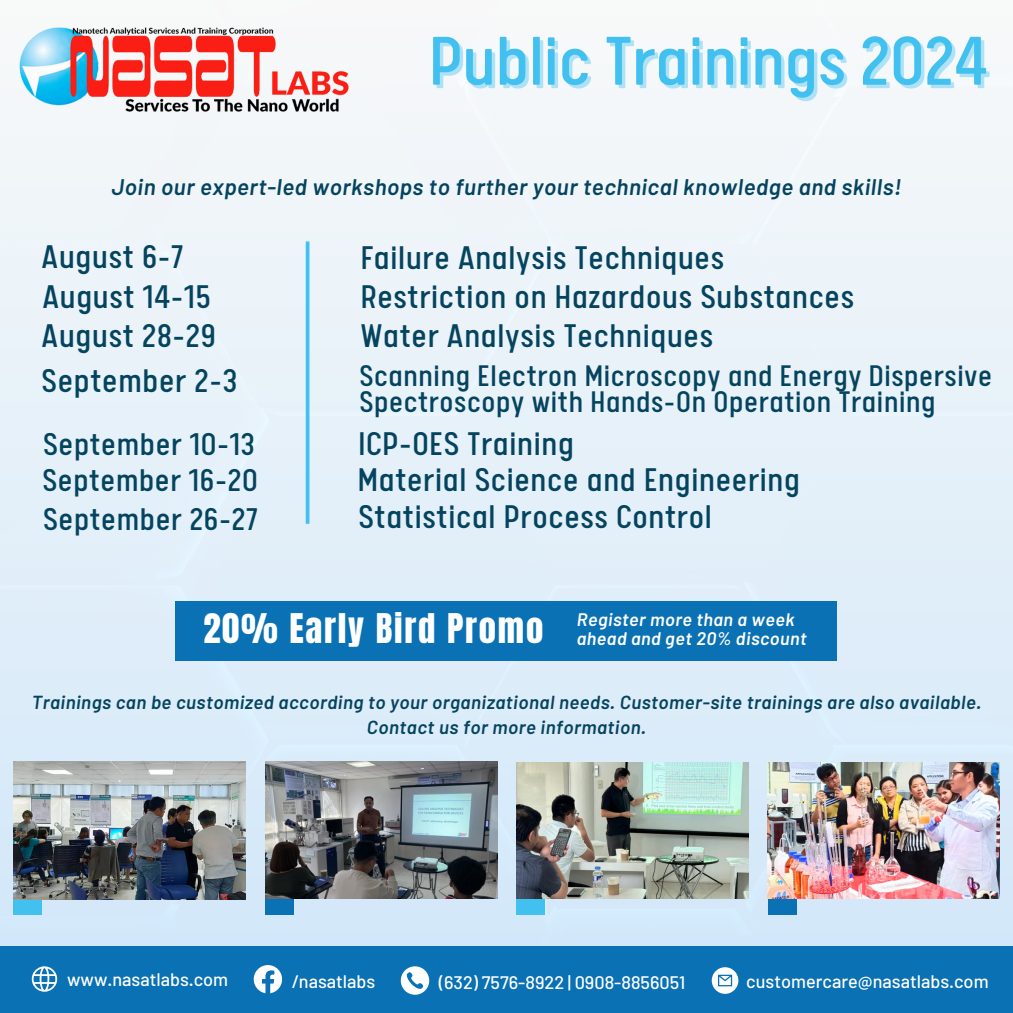
<style>
.page{position:relative;width:1013px;height:1013px;background:#fff}
.page>*{position:absolute;margin:0;border:0;box-sizing:border-box;transform-origin:0 0}
.t1{font:77.5px "Calps";color:#42c1f0}
.t2{font:36.88px "Calps Sans";letter-spacing:.02em;color:#05445e}
.t3{font:35.38px "Calps Sans";letter-spacing:.02em;color:#05445e}
.t4{font:34.75px "Anton";letter-spacing:.05em;color:#fff}
.t5{font:33.5px/26.4px "Calps Sans";letter-spacing:.02em;color:#05445e}
.t6{font:italic 600 22.62px "Barlow";letter-spacing:.025em;color:#05445e}
.t7{font:italic 600 18.88px "Barlow";letter-spacing:.025em;color:#05445e}
.t8{font:500 18.12px "Barlow";color:#fff}
.t9{font:italic 600 18.12px/19.1px "Barlow";letter-spacing:.025em;color:#fff}
</style>
<div class="page">
<img style="left:0;top:88px;width:1012px;height:858px">
<div style="left:265px;top:881px;width:28px;height:33px;background:#0971b4"></div>
<div style="left:14px;top:881px;width:28px;height:33px;background:#42c1f0"></div>
<div style="left:516px;top:881px;width:28px;height:33px;background:#42c1f0"></div>
<div style="left:768px;top:881px;width:28px;height:33px;background:#0971b4"></div>
<img style="left:265px;top:761px;width:232px;height:137px">
<img style="left:14px;top:761px;width:231px;height:138px">
<img style="left:516px;top:762px;width:232px;height:136px">
<img style="left:768px;top:762px;width:231px;height:136px">
<div style="left:0;top:946px;width:1012px;height:66px;background:#0971b4"></div>
<svg style="left:254px;top:965px;width:28px;height:28px"></svg>
<svg style="left:401px;top:966px;width:28px;height:28px"></svg>
<svg style="left:711px;top:967px;width:27px;height:26px"></svg>
<svg style="left:718px;top:974px;width:14px;height:12px"></svg>
<svg style="left:32px;top:966px;width:25px;height:25px"></svg>
<img style="left:14px;top:27px;width:338px;height:105px">
<hr style="left:306px;top:241px;width:3px;height:283px;background:#42c1f0">
<div style="left:176px;top:601px;width:661px;height:59px;background:#0971b4"></div>
<h2 class="t1" style="left:429px;top:29px;width:560px">Public Trainings 2024</h2>
<p class="t6" style="left:111px;top:173px;width:791px">Join our expert-led workshops to further your technical knowledge and skills!</p>
<h2 class="t2" style="left:42px;top:241px;width:143px">August 6-7</h2>
<h2 class="t2" style="left:42px;top:281px;width:170px">August 14-15</h2>
<p class="t2" style="left:42px;top:320px;width:176px">August 28-29</p>
<p class="t2" style="left:42px;top:365px;width:197px">September 2-3</p>
<p class="t3" style="left:43px;top:429px;width:213px">September 10-13</p>
<p class="t3" style="left:42px;top:466px;width:217px">September 16-20</p>
<p class="t3" style="left:43px;top:504px;width:216px">September 26-27</p>
<p class="t2" style="left:358px;top:501px;width:355px">Statistical Process Control</p>
<h2 class="t2" style="left:361px;top:242px;width:365px">Failure Analysis Techniques</h2>
<h2 class="t2" style="left:361px;top:281px;width:494px">Restriction on Hazardous Substances</h2>
<h2 class="t2" style="left:361px;top:320px;width:353px">Water Analysis Techniques</h2>
<h2 class="t5" style="left:359px;top:367px;width:634px">Scanning Electron Microscopy and Energy Dispersive<br>Spectroscopy with Hands-On Operation Training</h2>
<h2 class="t2" style="left:358px;top:428px;width:217px">ICP-OES Training</h2>
<h2 class="t2" style="left:358px;top:464px;width:443px">Material Science and Engineering</h2>
<p class="t4" style="left:203px;top:603px;width:341px">20% Early Bird Promo</p>
<p class="t9" style="left:577px;top:609px;width:231px">Register more than a week ahead and get 20% discount</p>
<h2 class="t7" style="left:32px;top:690px;width:951px">Trainings can be customized according to your organizational needs. Customer-site trainings are also available.</h2>
<h4 class="t7" style="left:367px;top:714px;width:280px">Contact us for more information.</h4>
<h2 class="t8" style="left:67px;top:968px;width:163px">www.nasatlabs.com</h2>
<h2 class="t8" style="left:292px;top:969px;width:85px">/nasatlabs</h2>
<h2 class="t8" style="left:439px;top:970px;width:248px">(632) 7576-8922 | 0908-8856051</h2>
<h2 class="t8" style="left:746px;top:969px;width:244px">customercare@nasatlabs.com</h2>
</div>
